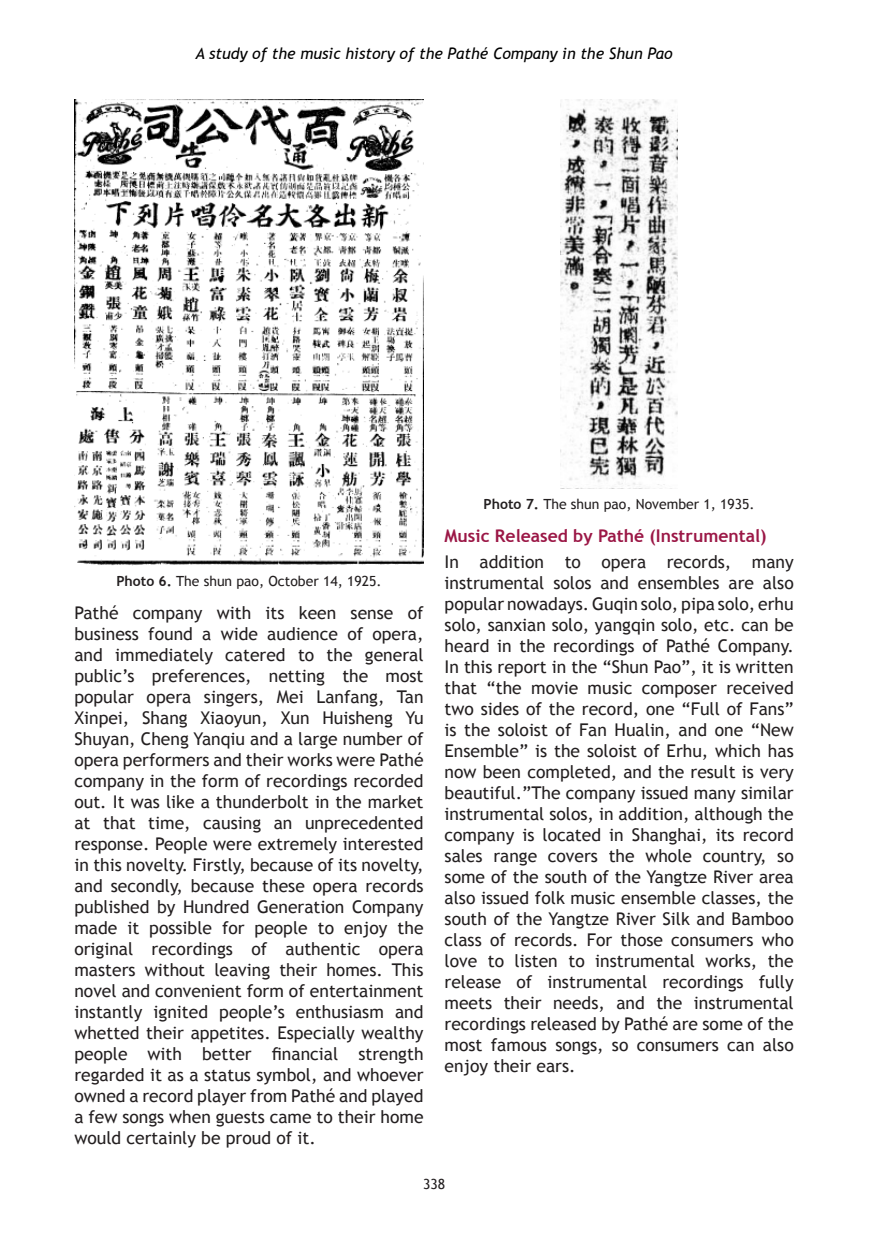
<style>
.page{position:relative;width:893px;height:1241px;background:#fff}
.page>*{position:absolute;margin:0;border:0;box-sizing:border-box;transform-origin:0 0}
.Metin_-_Gövde{font:17.5px/21px "Trebuchet MS";color:#231f20;text-align:justify}
.Metin_-_Başlık_2{font:700 17.5px "Trebuchet MS";color:#9b1746}
.t1{font:italic 15.75px "Trebuchet MS";color:#000}
.Örnek{font:14px "Trebuchet MS";color:#231f20}
.s1{font-weight:700}
</style>
<div class="page">
<img style="left:74px;top:99px;width:350px;height:467px">
<img style="left:561px;top:99px;width:116px;height:390px">
<p class="t1" style="left:195px;top:44px;width:479px">A study of the music history of the Pathé Company in the Shun Pao</p>
<p class="Örnek" style="left:116px;top:573px;width:267px"><span class="s1">Photo 6.</span> The shun pao, October 14, 1925.</p>
<p class="Metin_-_Gövde" style="left:74px;top:602px;width:351px">Pathé company with its keen sense of business found a wide audience of opera, and immediately catered to the general public’s preferences, netting the most popular opera singers, Mei Lanfang, Tan Xinpei, Shang Xiaoyun, Xun Huisheng Yu Shuyan, Cheng Yanqiu and a large number of opera performers and their works were Pathé company in the form of recordings recorded out. It was like a thunderbolt in the market at that time, causing an unprecedented response. People were extremely interested in this novelty. Firstly, because of its novelty, and secondly, because these opera records published by Hundred Generation Company made it possible for people to enjoy the original recordings of authentic opera masters without leaving their homes. This novel and convenient form of entertainment instantly ignited people’s enthusiasm and whetted their appetites. Especially wealthy people with better financial strength regarded it as a status symbol, and whoever owned a record player from Pathé and played a few songs when guests came to their home would certainly be proud of it.</p>
<p class="Örnek" style="left:484px;top:496px;width:272px"><span class="s1">Photo 7.</span> The shun pao, November 1, 1935.</p>
<p class="Metin_-_Başlık_2" style="left:445px;top:524px;width:324px">Music Released by Pathé (Instrumental)</p>
<p class="Metin_-_Gövde" style="left:445px;top:551px;width:351px">In addition to opera records, many instrumental solos and ensembles are also popular nowadays. Guqin solo, pipa solo, erhu solo, sanxian solo, yangqin solo, etc. can be heard in the recordings of Pathé Company.<br>In this report in the “Shun Pao”, it is written that “the movie music composer received two sides of the record, one “Full of Fans” is the soloist of Fan Hualin, and one “New Ensemble” is the soloist of Erhu, which has now been completed, and the result is very beautiful.”The company issued many similar instrumental solos, in addition, although the company is located in Shanghai, its record sales range covers the whole country, so some of the south of the Yangtze River area also issued folk music ensemble classes, the south of the Yangtze River Silk and Bamboo class of records. For those consumers who love to listen to instrumental works, the release of instrumental recordings fully meets their needs, and the instrumental recordings released by Pathé are some of the most famous songs, so consumers can also enjoy their ears.</p>
<p class="Örnek" style="left:423px;top:1175px;width:24px">338</p>
</div>
